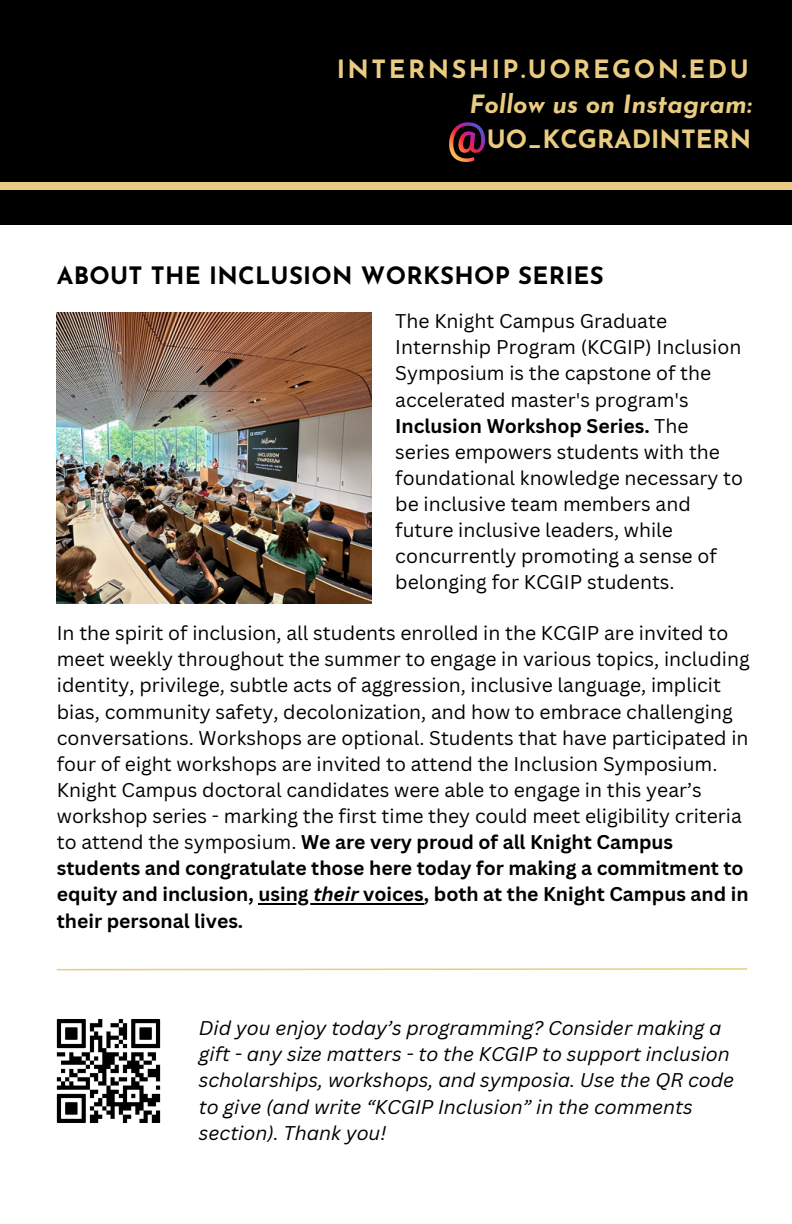
<style>
.page{position:relative;width:792px;height:1224px;background:#fff}
.page>*{position:absolute;margin:0;border:0;box-sizing:border-box;transform-origin:0 0}
.t1{font:700 25.2px "Josefin Sans";letter-spacing:.1em;color:#e9cc81}
.t2{font:italic 700 25.2px "Josefin Sans";color:#e9cc81}
.t3{font:700 25.2px "Josefin Sans";color:#e9cc81}
.t4{font:700 24px "Josefin Sans";letter-spacing:.01em;color:#000}
.t5{font:19.4px/26.2px "Canva Sans";color:#000}
.t6{font:italic 19.4px/26.2px "Canva Sans";color:#000}
.t7{font:700 19.4px "Canva Sans";color:#000}
.s1{font-weight:700}
.s2{font-weight:700;font-style:italic}
</style>
<div class="page">
<div style="left:0;top:0;width:792px;height:225px;background:#000"></div>
<div style="left:0;top:182px;width:792px;height:8px;background:#e9cc81"></div>
<img style="left:57px;top:313px;width:315px;height:291px">
<svg style="left:449px;top:122px;width:36px;height:40px"></svg>
<img style="left:56px;top:1019px;width:105px;height:104px">
<svg style="left:56px;top:968px;width:692px;height:3px"></svg>
<hr style="left:258px;top:903px;width:55px;height:1px;background:#000">
<hr style="left:313px;top:903px;width:46px;height:1px;background:#000">
<hr style="left:359px;top:903px;width:65px;height:1px;background:#000">
<p class="t1" style="left:337px;top:59px;width:414px">INTERNSHIP.UOREGON.EDU</p>
<p class="t2" style="left:469px;top:94px;width:283px">Follow us on Instagram:</p>
<p class="t3" style="left:487px;top:129px;width:266px">UO_KCGRADINTERN</p>
<p class="t4" style="left:57px;top:266px;width:548px">ABOUT THE INCLUSION WORKSHOP SERIES</p>
<p class="t5" style="left:395px;top:308px;width:348px">The Knight Campus Graduate<br>Internship Program (KCGIP) Inclusion<br>Symposium is the capstone of the accelerated master's program's<br><span class="s1">Inclusion Workshop Series.</span> The</p>
<p class="t5" style="left:395px;top:438px;width:349px">series empowers students with the foundational knowledge necessary to be inclusive team members and future inclusive leaders, while concurrently promoting a sense of belonging for KCGIP students.</p>
<p class="t5" style="left:57px;top:620px;width:694px">In the spirit of inclusion, all students enrolled in the KCGIP are invited to meet weekly throughout the summer to engage in various topics, including identity, privilege, subtle acts of aggression, inclusive language, implicit bias, community safety, decolonization, and how to embrace challenging conversations. Workshops are optional. Students that have participated in four of eight workshops are invited to attend the Inclusion Symposium.<br>Knight Campus doctoral candidates were able to engage in this year’s workshop series - marking the first time they could meet eligibility criteria to attend the symposium. <span class="s1">We are very proud of all Knight Campus students and congratulate those here today for making a commitment to equity and inclusion, using</span> <span class="s2">their</span> <span class="s1">voices, both at the Knight Campus and in</span></p>
<p class="t7" style="left:57px;top:907px;width:188px">their personal lives.</p>
<p class="t6" style="left:199px;top:1015px;width:537px">Did you enjoy today’s programming? Consider making a gift - any size matters - to the KCGIP to support inclusion scholarships, workshops, and symposia. Use the QR code to give (and write “KCGIP Inclusion” in the comments section). Thank you!</p>
</div>
